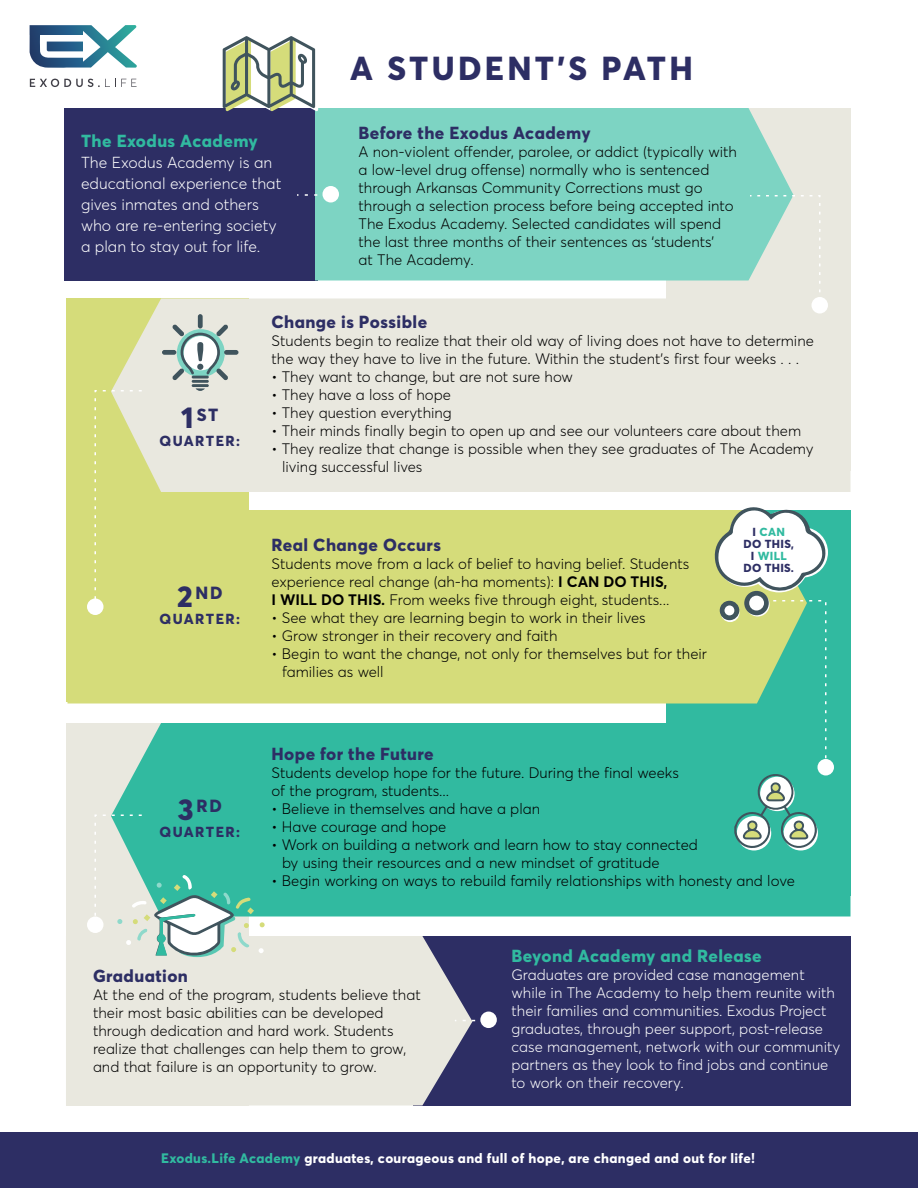
<style>
.page{position:relative;width:918px;height:1188px;background:#fff}
.page>*{position:absolute;margin:0;border:0;box-sizing:border-box;transform-origin:0 0}
.t1{font:800 32.85px "Averta Std";letter-spacing:.1em;color:#2d2e64}
.t2{font:800 17.4px "Averta Std";color:#2d2e64}
.t3{font:800 17.25px "Averta Std";letter-spacing:.025em;color:#2d2e64}
.t4{font:800 17.25px "Averta Std";letter-spacing:.025em;color:#31baa0}
.t5{font:300 15.75px/21px "Averta Std";color:#fff}
.t6{font:300 15px/18px "Averta Std";color:#000}
.t7{font:300 15px/18px "Averta Std";color:#fff}
.t8{font:800 14.4px "Averta Std";letter-spacing:.1em;color:#2d2e64}
.t9{font:800 13.5px "Averta Std";letter-spacing:.025em;color:#fff}
.t10{font:800 11.55px/12px "Averta Std";letter-spacing:.025em;color:#2d2e64;text-align:center}
.s1{font-size:29.85px}
.s2{font-weight:700}
.s3{color:#31baa0}
</style>
<div class="page">
<div style="left:413px;top:936px;width:437px;height:169px;background:#2d2e64"></div>
<div style="left:64px;top:108px;width:254px;height:172px;background:#2d2e64"></div>
<div style="left:66px;top:723px;width:183px;height:383px;background:#e9e8df"></div>
<svg style="left:196px;top:936px;width:276px;height:170px;fill:#e9e8df"></svg>
<div style="left:0;top:1132px;width:918px;height:56px;background:#2d2e64"></div>
<svg style="left:30px;top:79px;width:107px;height:8px"></svg>
<svg style="left:30px;top:25px;width:107px;height:43px"></svg>
<div style="left:66px;top:298px;width:183px;height:404px;background:#d5dc7a"></div>
<div style="left:666px;top:510px;width:184px;height:386px;background:#31baa0"></div>
<div style="left:112px;top:723px;width:739px;height:193px;background:#31baa0"></div>
<div style="left:666px;top:108px;width:184px;height:363px;background:#e9e8df"></div>
<div style="left:112px;top:298px;width:739px;height:194px;background:#e9e8df"></div>
<div style="left:67px;top:510px;width:647px;height:194px;background:#d5dc7a"></div>
<div style="left:315px;top:108px;width:478px;height:172px;background:#7dd4c3"></div>
<svg style="left:305px;top:194px;width:17px;height:2px"></svg>
<svg style="left:750px;top:194px;width:71px;height:114px"></svg>
<svg style="left:94px;top:389px;width:49px;height:219px"></svg>
<div style="left:87px;top:598px;width:17px;height:17px;background:#fff;border-radius:50%"></div>
<div style="left:87px;top:916px;width:17px;height:17px;background:#fff;border-radius:50%"></div>
<div style="left:818px;top:759px;width:16px;height:17px;background:#fff;border-radius:50%"></div>
<div style="left:812px;top:297px;width:16px;height:17px;background:#fff;border-radius:50%"></div>
<div style="left:322px;top:186px;width:17px;height:16px;background:#fff;border-radius:50%"></div>
<svg style="left:463px;top:1020px;width:13px;height:1px"></svg>
<div style="left:480px;top:1012px;width:17px;height:16px;background:#fff;border-radius:50%"></div>
<svg style="left:223px;top:36px;width:95px;height:75px"></svg>
<svg style="left:162px;top:314px;width:76px;height:77px;background:#c3cfc9"></svg>
<svg style="left:247px;top:908px;width:7px;height:6px"></svg>
<svg style="left:144px;top:914px;width:6px;height:7px"></svg>
<svg style="left:259px;top:948px;width:5px;height:5px"></svg>
<svg style="left:154px;top:875px;width:97px;height:82px"></svg>
<svg style="left:260px;top:922px;width:5px;height:5px"></svg>
<svg style="left:94px;top:814px;width:53px;height:131px"></svg>
<svg style="left:714px;top:507px;width:114px;height:343px"></svg>
<p class="t4" style="left:81px;top:128px;width:178px">The Exodus Academy</p>
<p class="t5" style="left:81px;top:152px;width:202px">The Exodus Academy is an educational experience that gives inmates and others who are re-entering society a plan to stay out for life.</p>
<h1 class="t1" style="left:350px;top:45px;width:344px">A STUDENT’S PATH</h1>
<p class="t3" style="left:358px;top:121px;width:234px">Before the Exodus Academy</p>
<p class="t6" style="left:358px;top:142px;width:380px">A non-violent offender, parolee, or addict (typically with a low-level drug offense) normally who is sentenced through Arkansas Community Corrections must go through a selection process before being accepted into The Exodus Academy. Selected candidates will spend the last three months of their sentences as ‘students’<br>at The Academy.</p>
<p class="t2" style="left:181px;top:402px;width:39px"><span class="s1">1</span>ST</p>
<p class="t8" style="left:160px;top:430px;width:82px">QUARTER:</p>
<p class="t2" style="left:177px;top:581px;width:47px"><span class="s1">2</span>ND</p>
<p class="t8" style="left:160px;top:609px;width:82px">QUARTER:</p>
<p class="t2" style="left:178px;top:794px;width:46px"><span class="s1">3</span>RD</p>
<p class="t8" style="left:160px;top:822px;width:82px">QUARTER:</p>
<p class="t3" style="left:272px;top:309px;width:157px">Change is Possible</p>
<p class="t6" style="left:272px;top:331px;width:544px">Students begin to realize that their old way of living does not have to determine the way they have to live in the future. Within the student’s first four weeks . . .</p>
<p class="t6" style="left:272px;top:367px;width:303px">• They want to change, but are not sure how</p>
<p class="t6" style="left:272px;top:385px;width:181px">• They have a loss of hope</p>
<p class="t6" style="left:272px;top:403px;width:182px">• They question everything</p>
<p class="t6" style="left:272px;top:421px;width:531px">• Their minds finally begin to open up and see our volunteers care about them</p>
<p class="t6" style="left:282px;top:439px;width:533px;text-indent:-10px">• They realize that change is possible when they see graduates of The Academy living successful lives</p>
<p class="t3" style="left:272px;top:533px;width:171px">Real Change Occurs</p>
<p class="t6" style="left:272px;top:555px;width:419px">Students move from a lack of belief to having belief. Students experience real change (ah-ha moments): <span class="s2">I CAN DO THIS,<br>I WILL DO THIS.</span> From weeks five through eight, students...</p>
<p class="t6" style="left:272px;top:609px;width:376px">• See what they are learning begin to work in their lives</p>
<p class="t6" style="left:272px;top:627px;width:288px">• Grow stronger in their recovery and faith</p>
<p class="t6" style="left:282px;top:645px;width:427px;text-indent:-10px">• Begin to want the change, not only for themselves but for their families as well</p>
<p class="t10" style="left:744px;top:525px;width:52px">I <span class="s3">CAN<br></span>DO THIS,<br>I <span class="s3">WILL<br></span>DO THIS.</p>
<p class="t3" style="left:272px;top:741px;width:164px">Hope for the Future</p>
<p class="t6" style="left:272px;top:763px;width:409px">Students develop hope for the future. During the final weeks of the program, students...</p>
<p class="t6" style="left:272px;top:799px;width:270px">• Believe in themselves and have a plan</p>
<p class="t6" style="left:272px;top:817px;width:176px">• Have courage and hope</p>
<p class="t6" style="left:282px;top:835px;width:417px;text-indent:-10px">• Work on building a network and learn how to stay connected by using their resources and a new mindset of gratitude</p>
<p class="t6" style="left:272px;top:871px;width:525px">• Begin working on ways to rebuild family relationships with honesty and love</p>
<p class="t3" style="left:93px;top:963px;width:97px">Graduation</p>
<p class="t6" style="left:93px;top:985px;width:329px">At the end of the program, students believe that their most basic abilities can be developed through dedication and hard work. Students realize that challenges can help them to grow, and that failure is an opportunity to grow.</p>
<p class="t4" style="left:512px;top:944px;width:252px">Beyond Academy and Release</p>
<p class="t7" style="left:512px;top:966px;width:330px">Graduates are provided case management while in The Academy to help them reunite with their families and communities. Exodus Project graduates, through peer support, post-release case management, network with our community partners as they look to find jobs and continue to work on their recovery.</p>
<p class="t9" style="left:161px;top:1148px;width:595px"><span class="s3">Exodus.Life Academy</span> graduates, courageous and full of hope, are changed and out for life!</p>
</div>
